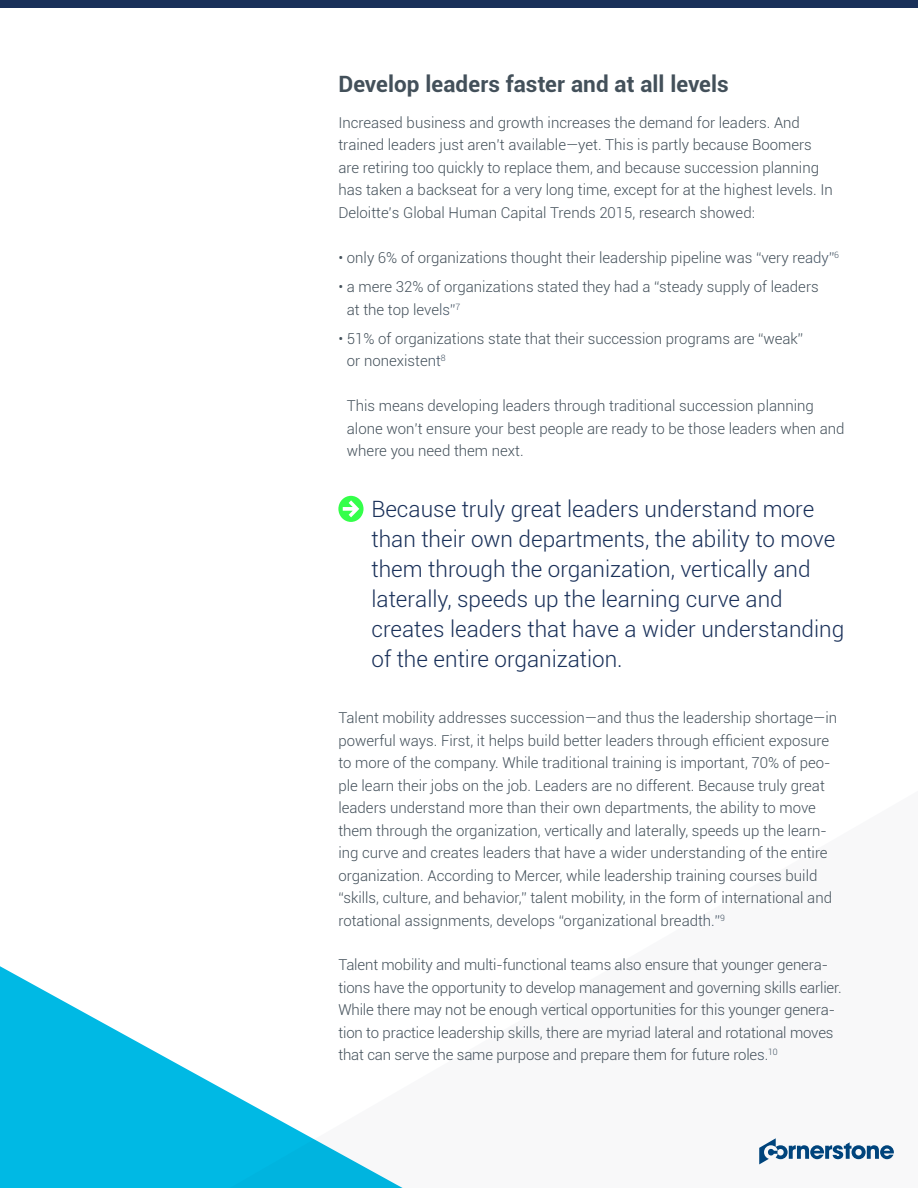
<style>
.page{position:relative;width:918px;height:1188px;background:#fff}
.page>*{position:absolute;margin:0;border:0;box-sizing:border-box;transform-origin:0 0}
.t1{font:300 22.5px/30px "Roboto";color:#193059}
.t2{font:700 22.5px "Roboto";letter-spacing:.005em;color:#43505a}
.t3{font:300 15px/22.5px "Roboto";color:#43505a}
.s1{color:#435363}
</style>
<div class="page">
<div style="left:0;top:0;width:918px;height:8px;background:#193059"></div>
<svg style="left:0;top:966px;width:153px;height:222px;fill:#00b9e4"></svg>
<svg style="left:153px;top:1050px;width:741px;height:138px"></svg>
<svg style="left:338px;top:496px;width:26px;height:26px"></svg>
<h1 class="t2" style="left:338px;top:68px;width:392px">Develop leaders faster and at all levels</h1>
<p class="t3" style="left:338px;top:111px;width:496px">Increased business and growth increases the demand for leaders. And trained leaders just aren’t available—yet. This is partly because Boomers are retiring too quickly to replace them, and because succession planning has taken a backseat for a very long time, except for at the highest levels. In Deloitte’s Global Human Capital Trends 2015, research showed:</p>
<p class="t3" style="left:338px;top:246px;width:502px">• only 6% of organizations thought their leadership pipeline was “very re<span class="s1">ady”</span><sup>6</sup></p>
<p class="t3" style="left:347px;top:275px;width:473px;text-indent:-8px">• a mere 32% of organizations stated they had a “steady supply of leaders at the top leve<span class="s1">ls”</span><sup>7</sup></p>
<p class="t3" style="left:347px;top:327px;width:458px;text-indent:-8px">• 51% of organizations state that their succession programs are “weak” or nonexiste<span class="s1">nt</span><sup>8</sup></p>
<p class="t3" style="left:347px;top:394px;width:499px">This means developing leaders through traditional succession planning alone won’t ensure your best people are ready to be those leaders when and where you need them next.</p>
<p class="t1" style="left:372px;top:493px;width:474px">Because truly great leaders understand more than their own departments, the ability to move them through the organization, vertically and laterally, speeds up the learning curve and creates leaders that have a wider understanding of the entire organization.</p>
<p class="t3" style="left:338px;top:706px;width:500px">Talent mobility addresses succession—and thus the leadership shortage—in powerful ways. First, it helps build better leaders through efficient exposure to more of the company. While traditional training is important, 70% of peo&shy;ple learn their jobs on the job. Leaders are no different. Because truly great leaders understand more than their own departments, the ability to move them through the organization, vertically and laterally, speeds up the learn&shy;ing curve and creates leaders that have a wider understanding of the entire organization. According to Mercer, while leadership training courses build “skills, culture, and behavior,” talent mobility, in the form of international and rotational assignments, develops “organizational bread<span class="s1">th.”</span><sup>9</sup></p>
<p class="t3" style="left:338px;top:953px;width:505px">Talent mobility and multi-functional teams also ensure that younger genera&shy;tions have the opportunity to develop management and governing skills earlier.<br>While there may not be enough vertical opportunities for this younger genera&shy;tion to practice leadership skills, there are myriad lateral and rotational moves that can serve the same purpose and prepare them for future role<span class="s1">s.</span><sup>10</sup></p>
</div>
